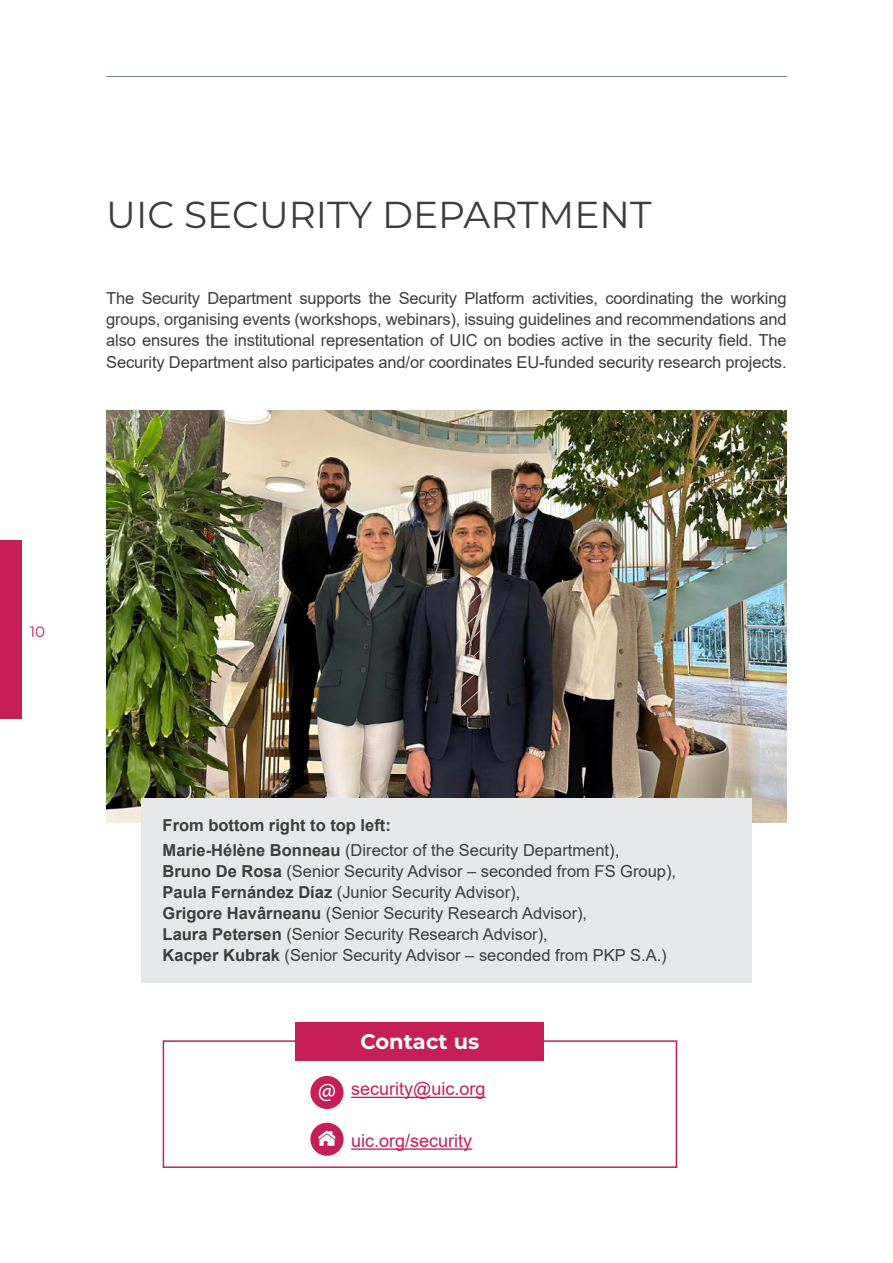
<style>
.page{position:relative;width:893px;height:1263px;background:#fff}
.page>*{position:absolute;margin:0;border:0;box-sizing:border-box;transform-origin:0 0}
.t1{font:37.5px "Montserrat";color:#3d3d3c}
.t2{font:700 21px "Montserrat";color:#fff}
.t3{font:18px "Arial";color:#c61e57}
.t4{font:16.5px/21px "Arial";color:#3d3d3c;text-align:justify}
.t5{font:700 16.5px/25.2px "Arial";color:#3d3d3c}
.t6{font:15px "Montserrat";color:#c61e57}
.s1{font-weight:400}
.s2{font-weight:700}
</style>
<div class="page">
<hr style="left:106px;top:76px;width:681px;height:1px;background:#6d8186">
<div style="left:0;top:540px;width:21px;height:179px;background:#c61e57"></div>
<img style="left:106px;top:410px;width:681px;height:413px">
<hr style="left:351px;top:1097px;width:135px;height:1px;background:#c61e57">
<hr style="left:351px;top:1148px;width:121px;height:2px;background:#c61e57">
<div style="left:163px;top:1040px;width:514px;height:128px;border:2px solid #c61e57"></div>
<div style="left:141px;top:798px;width:611px;height:184px;background:#e6e7e8"></div>
<div style="left:296px;top:1023px;width:248px;height:38px;background:#c61e57"></div>
<div style="left:310px;top:1076px;width:34px;height:33px;background:#c61e57;border-radius:50%"></div>
<svg style="left:319px;top:1084px;width:16px;height:17px"></svg>
<div style="left:310px;top:1123px;width:34px;height:33px;background:#c61e57;border-radius:50%"></div>
<svg style="left:319px;top:1130px;width:16px;height:16px"></svg>
<h1 class="t1" style="left:106px;top:189px;width:547px">UIC SECURITY DEPARTMENT</h1>
<p class="t4" style="left:106px;top:287px;width:682px">The Security Department supports the Security Platform activities, coordinating the working groups, organising events (workshops, webinars), issuing guidelines and recommendations and also ensures the institutional representation of UIC on bodies active in the security field. The Security Department also participates and/or coordinates EU-funded security research projects.</p>
<p class="t6" style="left:30px;top:621px;width:17px">10</p>
<p class="t5" style="left:163px;top:813px;width:458px">From bottom right to top left:<br>Marie-Hélène Bonneau <span class="s1">(Director of the Security Department),</span></p>
<p class="t4" style="left:163px;top:861px;width:515px;text-align:left"><span class="s2">Bruno De Rosa</span> (Senior Security Advisor – seconded from FS Group), <span class="s2">Paula Fernández Díaz</span> (Junior Security Advisor),<br><span class="s2">Grigore Havârneanu</span> (Senior Security Research Advisor),<br><span class="s2">Laura Petersen</span> (Senior Security Research Advisor),<br><span class="s2">Kacper Kubrak</span> (Senior Security Advisor – seconded from PKP S.A.)</p>
<p class="t2" style="left:361px;top:1026px;width:120px">Contact us</p>
<p class="t3" style="left:351px;top:1077px;width:136px">security@uic.org</p>
<p class="t3" style="left:351px;top:1128px;width:123px">uic.org/security</p>
</div>
